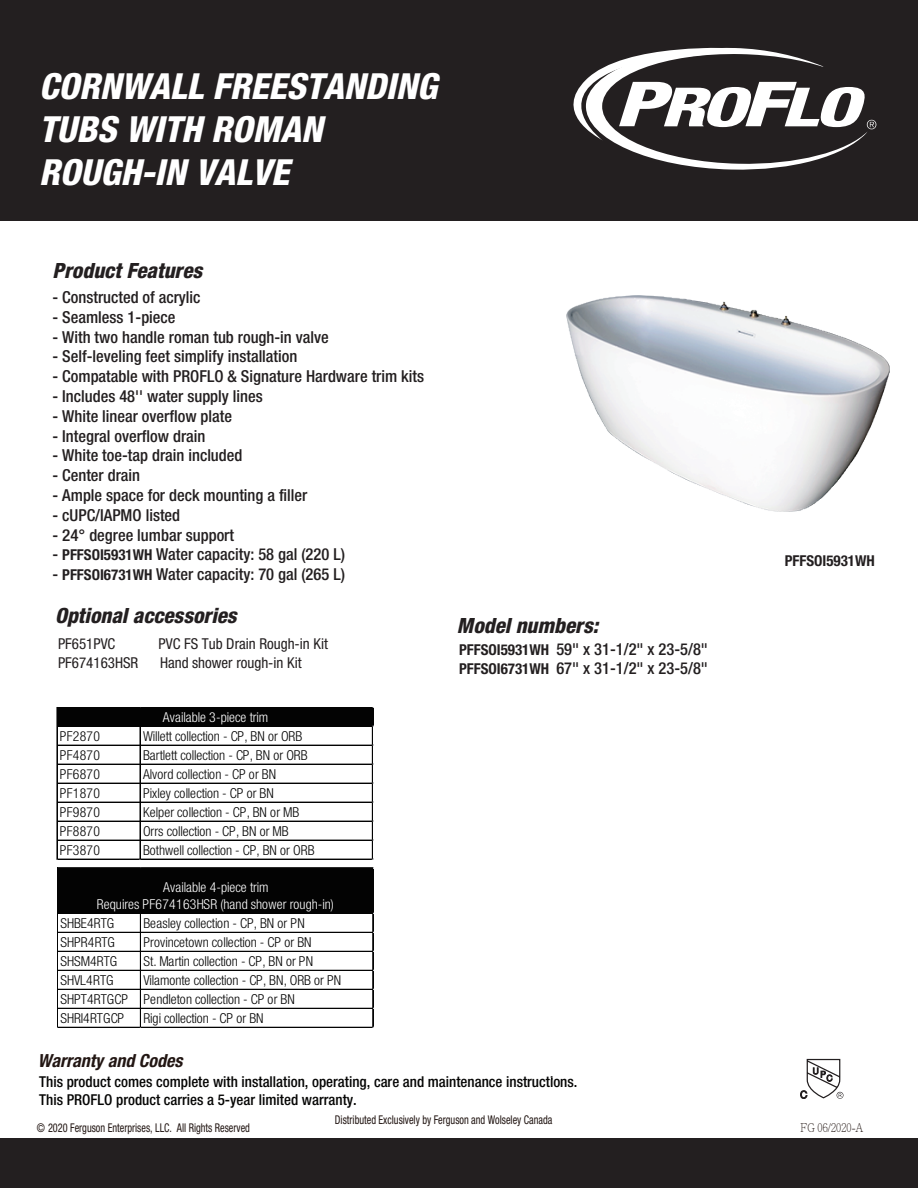
<style>
.page{position:relative;width:918px;height:1188px;background:#fff}
.page>*{position:absolute;margin:0;border:0;box-sizing:border-box;transform-origin:0 0}
.t1{font:italic 800 condensed 36px/43.2px "Helvetica Neue";color:#fff}
.t2{font:italic 800 condensed 21px "Helvetica Neue";color:#231f20}
.t3{font:italic 700 condensed 18.15px "Helvetica Neue";color:#221613}
.t4{font:500 condensed 16.5px/19.8px "Helvetica Neue";color:#231f20}
.t5{font:500 condensed 15px/18px "Helvetica Neue";color:#050504}
.t6{font:condensed 15px "Helvetica Neue LT Std";color:#231f20}
.t7{font:700 condensed 15px "Helvetica Neue LT Std";color:#231f20}
.t8{font:300 condensed 13.65px/19px "Helvetica Neue LT Pro";color:#030303}
.t9{font:300 condensed 13.65px/17.5px "Helvetica Neue LT Pro";color:#fff;text-align:center}
.t10{font:condensed 12px "Helvetica Neue";color:#221613;scale:.85 1}
.t11{font:300 12px "Adobe Ming Std";color:#221613;scale:.85 1}
.s1{font-family:"Helvetica Neue LT Std";font-weight:700;font-size:15px}
</style>
<div class="page">
<div style="left:0;top:1139px;width:918px;height:49px;background:#231f20"></div>
<div style="left:0;top:0;width:918px;height:220px;background:#231f20"></div>
<svg style="left:573px;top:47px;width:303px;height:123px"></svg>
<svg style="left:800px;top:1059px;width:43px;height:40px"></svg>
<img style="left:566px;top:296px;width:323px;height:216px">
<div style="left:58px;top:708px;width:315px;height:19px;background:#030303"></div>
<hr style="left:58px;top:707px;width:315px;height:1px;background:#030303">
<hr style="left:58px;top:745px;width:315px;height:1px;background:#030303">
<hr style="left:58px;top:764px;width:315px;height:1px;background:#030303">
<hr style="left:58px;top:783px;width:315px;height:1px;background:#030303">
<hr style="left:58px;top:802px;width:315px;height:1px;background:#030303">
<hr style="left:58px;top:821px;width:315px;height:1px;background:#030303">
<hr style="left:58px;top:840px;width:315px;height:1px;background:#030303">
<hr style="left:57px;top:707px;width:1px;height:153px;background:#030303">
<hr style="left:140px;top:727px;width:1px;height:133px;background:#030303">
<hr style="left:58px;top:859px;width:315px;height:1px;background:#030303">
<hr style="left:372px;top:708px;width:1px;height:152px;background:#030303">
<div style="left:58px;top:868px;width:315px;height:46px;background:#030303"></div>
<hr style="left:58px;top:932px;width:315px;height:1px;background:#030303">
<hr style="left:58px;top:951px;width:315px;height:1px;background:#030303">
<hr style="left:58px;top:970px;width:315px;height:1px;background:#030303">
<hr style="left:58px;top:989px;width:315px;height:1px;background:#030303">
<hr style="left:58px;top:1008px;width:315px;height:1px;background:#030303">
<hr style="left:57px;top:868px;width:1px;height:160px;background:#030303">
<hr style="left:140px;top:914px;width:1px;height:114px;background:#030303">
<hr style="left:58px;top:1027px;width:315px;height:1px;background:#030303">
<hr style="left:372px;top:868px;width:1px;height:160px;background:#030303">
<hr style="left:373px;top:868px;width:1px;height:160px;background:#030303">
<h1 class="t1" style="left:39px;top:64px;width:400px">CORNWALL FREESTANDING<br>TUBS WITH ROMAN<br>ROUGH-IN VALVE</h1>
<p class="t2" style="left:52px;top:258px;width:151px">Product Features</p>
<p class="t4" style="left:52px;top:287px;width:150px">- Constructed of acrylic</p>
<p class="t4" style="left:52px;top:307px;width:125px">- Seamless 1-piece</p>
<p class="t4" style="left:52px;top:327px;width:278px">- With two handle roman tub rough-in valve</p>
<p class="t4" style="left:52px;top:346px;width:246px">- Self-leveling feet simplify installation</p>
<p class="t4" style="left:52px;top:366px;width:373px">- Compatable with PROFLO &amp; Signature Hardware trim kits</p>
<p class="t4" style="left:52px;top:386px;width:212px">- Includes 48'' water supply lines</p>
<p class="t4" style="left:52px;top:406px;width:181px">- White linear overflow plate</p>
<p class="t4" style="left:52px;top:426px;width:155px">- Integral overflow drain</p>
<p class="t4" style="left:52px;top:445px;width:191px">- White toe-tap drain included</p>
<p class="t4" style="left:52px;top:465px;width:89px">- Center drain</p>
<p class="t4" style="left:52px;top:485px;width:256px">- Ample space for deck mounting a filler</p>
<p class="t4" style="left:52px;top:505px;width:129px">- cUPC/IAPMO listed</p>
<p class="t4" style="left:52px;top:525px;width:183px">- 24° degree lumbar support</p>
<p class="t4" style="left:52px;top:544px;width:294px">- <span class="s1">PFFSOI5931WH</span> Water capacity: 58 gal (220 L)</p>
<p class="t4" style="left:53px;top:564px;width:294px">- <span class="s1">PFFSOI6731WH</span> Water capacity: 70 gal (265 L)</p>
<p class="t2" style="left:55px;top:603px;width:183px">Optional accessories</p>
<p class="t6" style="left:58px;top:635px;width:59px">PF651PVC</p>
<p class="t6" style="left:159px;top:635px;width:171px">PVC FS Tub Drain Rough-in Kit</p>
<p class="t6" style="left:58px;top:654px;width:82px">PF674163HSR</p>
<p class="t6" style="left:160px;top:654px;width:143px">Hand shower rough-in Kit</p>
<p class="t9" style="left:163px;top:709px;width:107px">Available 3-piece trim</p>
<p class="t8" style="left:60px;top:727px;width:42px">PF2870</p>
<p class="t8" style="left:143px;top:727px;width:161px">Willett collection - CP, BN or ORB</p>
<p class="t8" style="left:60px;top:746px;width:42px">PF4870</p>
<p class="t8" style="left:143px;top:746px;width:166px">Bartlett collection - CP, BN or ORB</p>
<p class="t8" style="left:60px;top:765px;width:42px">PF6870</p>
<p class="t8" style="left:143px;top:765px;width:135px">Alvord collection - CP or BN</p>
<p class="t8" style="left:60px;top:784px;width:42px">PF1870</p>
<p class="t8" style="left:143px;top:784px;width:132px">Pixley collection - CP or BN</p>
<p class="t8" style="left:60px;top:803px;width:42px">PF9870</p>
<p class="t8" style="left:143px;top:803px;width:158px">Kelper collection - CP, BN or MB</p>
<p class="t8" style="left:60px;top:822px;width:42px">PF8870</p>
<p class="t8" style="left:143px;top:822px;width:147px">Orrs collection - CP, BN or MB</p>
<p class="t8" style="left:60px;top:841px;width:42px">PF3870</p>
<p class="t8" style="left:143px;top:841px;width:173px">Bothwell collection - CP, BN or ORB</p>
<p class="t9" style="left:97px;top:878px;width:238px">Available 4-piece trim<br>Requires PF674163HSR (hand shower rough-in)</p>
<p class="t8" style="left:60px;top:914px;width:55px">SHBE4RTG</p>
<p class="t8" style="left:143px;top:914px;width:163px">Beasley collection - CP, BN or PN</p>
<p class="t8" style="left:60px;top:933px;width:56px">SHPR4RTG</p>
<p class="t8" style="left:143px;top:933px;width:170px">Provincetown collection - CP or BN</p>
<p class="t8" style="left:60px;top:952px;width:58px">SHSM4RTG</p>
<p class="t8" style="left:143px;top:952px;width:171px">St. Martin collection - CP, BN or PN</p>
<p class="t8" style="left:60px;top:971px;width:55px">SHVL4RTG</p>
<p class="t8" style="left:60px;top:971px;width:282px;text-indent:83px">Vilamonte collection - CP, BN, ORB or PN<br>SHPT4RTGCP Pendleton collection - CP or BN<br>SHRI4RTGCP</p>
<p class="t8" style="left:143px;top:1009px;width:122px">Rigi collection - CP or BN</p>
<p class="t3" style="left:38px;top:1049px;width:146px">Warranty and Codes</p>
<p class="t2" style="left:457px;top:612px;width:143px">Model numbers:</p>
<p class="t4" style="left:459px;top:639px;width:250px"><span class="s1">PFFSOI5931WH</span> 59" x 31-1/2" x 23-5/8"<br><span class="s1">PFFSOI6731WH</span> 67" x 31-1/2" x 23-5/8"</p>
<p class="t5" style="left:39px;top:1072px;width:540px">This product comes complete with installation, operating, care and maintenance instructions.<br>This PROFLO product carries a 5-year limited warranty.</p>
<p class="t10" style="left:37px;top:1121px;width:252px">© 2020 Ferguson Enterprises, LLC. All Rights Reserved</p>
<p class="t10" style="left:335px;top:1112px;width:257px">Distributed Exclusively by Ferguson and Wolseley Canada</p>
<p class="t7" style="left:785px;top:552px;width:92px">PFFSOI5931WH</p>
<p class="t11" style="left:801px;top:1121px;width:75px">FG 06/2020-A</p>
</div>
